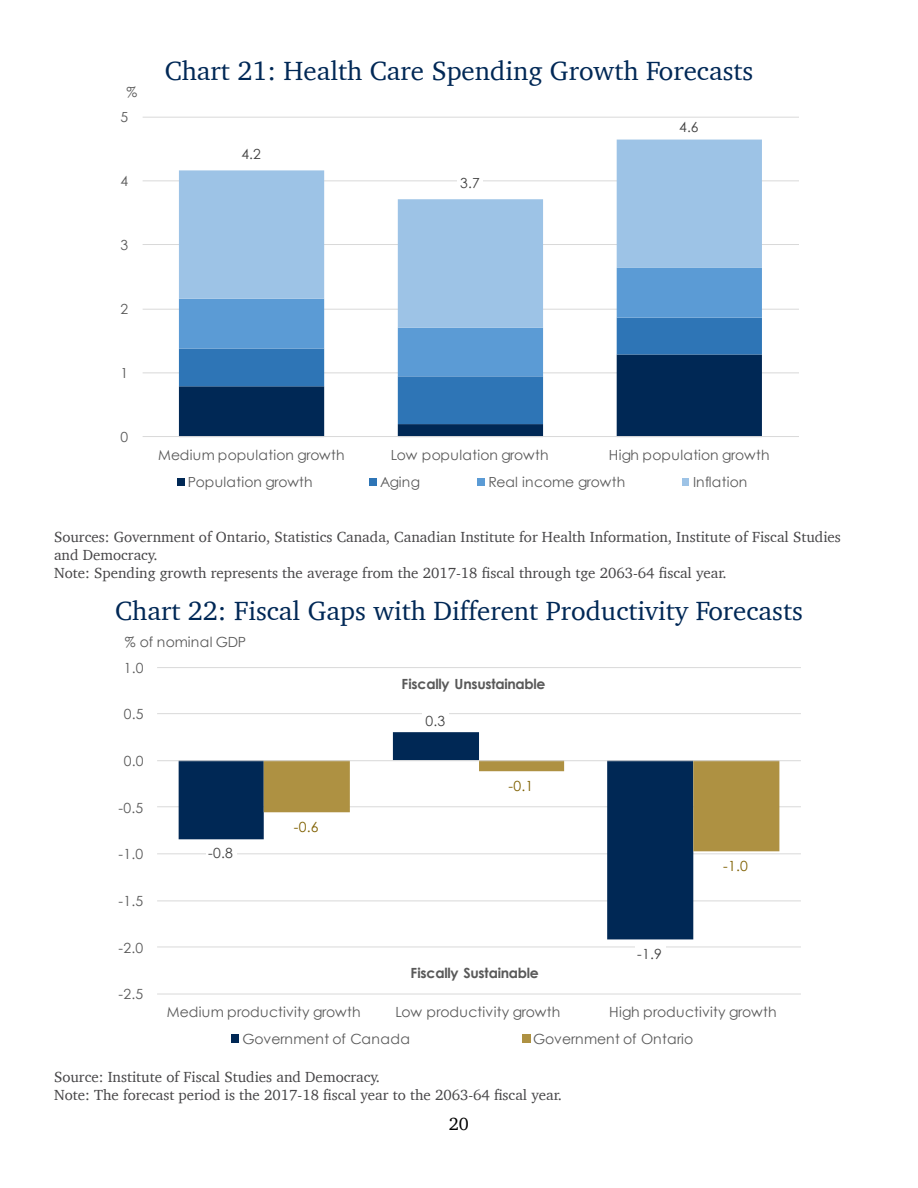
<style>
.page{position:relative;width:918px;height:1188px;background:#fff}
.page>*{position:absolute;margin:0;border:0;box-sizing:border-box;transform-origin:0 0}
.t1{font:27px "Charter";color:#002856}
.t2{font:18px "Charter";color:#000}
.t3{font:15px/18px "Charter";color:#464547}
.t4{font:13.95px "Century Gothic";letter-spacing:.015em;color:#595959}
.t5{font:13.95px "Century Gothic";letter-spacing:-.005em;color:#595959}
.t6{font:700 13.95px "Century Gothic";letter-spacing:-.015em;color:#595959}
.t7{font:13.95px "Century Gothic";color:#404040}
.t8{font:13.95px "Century Gothic";letter-spacing:-.01em;color:#595959}
.t9{font:13.95px "Century Gothic";color:#7f6000}
</style>
<div class="page">
<hr style="left:157px;top:994px;width:643px;height:1px;background:#d9d9d9">
<hr style="left:157px;top:946px;width:643px;height:1px;background:#d9d9d9">
<hr style="left:157px;top:900px;width:643px;height:1px;background:#d9d9d9">
<hr style="left:157px;top:853px;width:643px;height:1px;background:#d9d9d9">
<hr style="left:157px;top:806px;width:643px;height:1px;background:#d9d9d9">
<hr style="left:157px;top:713px;width:643px;height:1px;background:#d9d9d9">
<hr style="left:157px;top:667px;width:643px;height:1px;background:#d9d9d9">
<svg style="left:179px;top:732px;width:514px;height:207px"></svg>
<svg style="left:264px;top:761px;width:515px;height:90px"></svg>
<hr style="left:157px;top:760px;width:643px;height:1px;background:#d9d9d9">
<div style="left:207px;top:843px;width:30px;height:20px;background:#fff"></div>
<div style="left:423px;top:711px;width:26px;height:20px;background:#fff"></div>
<div style="left:635px;top:943px;width:30px;height:20px;background:#fff"></div>
<div style="left:292px;top:816px;width:30px;height:21px;background:#fff"></div>
<div style="left:507px;top:775px;width:30px;height:20px;background:#fff"></div>
<div style="left:232px;top:1035px;width:7px;height:8px;background:#002855"></div>
<div style="left:522px;top:1035px;width:8px;height:8px;background:#ae9142"></div>
<hr style="left:143px;top:372px;width:656px;height:1px;background:#d9d9d9">
<hr style="left:143px;top:309px;width:656px;height:1px;background:#d9d9d9">
<hr style="left:143px;top:244px;width:656px;height:1px;background:#d9d9d9">
<hr style="left:143px;top:180px;width:656px;height:1px;background:#d9d9d9">
<hr style="left:143px;top:117px;width:656px;height:1px;background:#d9d9d9">
<svg style="left:179px;top:424px;width:583px;height:12px;fill:#002855"></svg>
<svg style="left:179px;top:376px;width:583px;height:48px"></svg>
<svg style="left:179px;top:328px;width:583px;height:48px"></svg>
<svg style="left:179px;top:140px;width:583px;height:188px;fill:#9dc3e6"></svg>
<hr style="left:143px;top:436px;width:656px;height:1px;background:#d9d9d9">
<div style="left:458px;top:173px;width:25px;height:20px;background:#fff"></div>
<div style="left:177px;top:478px;width:8px;height:8px;background:#002855"></div>
<div style="left:369px;top:478px;width:8px;height:8px;background:#2e75b6"></div>
<div style="left:477px;top:478px;width:8px;height:8px;background:#5b9bd5"></div>
<div style="left:682px;top:478px;width:7px;height:8px;background:#9dc3e6"></div>
<p class="t4" style="left:126px;top:82px;width:12px">%</p>
<p class="t4" style="left:121px;top:107px;width:9px">5</p>
<p class="t4" style="left:121px;top:171px;width:9px">4</p>
<p class="t4" style="left:121px;top:235px;width:9px">3</p>
<p class="t4" style="left:121px;top:299px;width:9px">2</p>
<p class="t4" style="left:121px;top:363px;width:9px">1</p>
<p class="t4" style="left:121px;top:427px;width:9px">0</p>
<h1 class="t1" style="left:165px;top:48px;width:590px">Chart 21: Health Care Spending Growth Forecasts</h1>
<p class="t7" style="left:241px;top:144px;width:21px">4.2</p>
<p class="t7" style="left:460px;top:174px;width:21px">3.7</p>
<p class="t7" style="left:679px;top:117px;width:21px">4.6</p>
<p class="t4" style="left:158px;top:445px;width:188px">Medium population growth</p>
<p class="t4" style="left:391px;top:445px;width:159px">Low population growth</p>
<p class="t4" style="left:609px;top:445px;width:162px">High population growth</p>
<p class="t4" style="left:188px;top:473px;width:126px">Population growth</p>
<p class="t4" style="left:380px;top:473px;width:42px">Aging</p>
<p class="t5" style="left:488px;top:473px;width:138px">Real income growth</p>
<p class="t4" style="left:693px;top:473px;width:56px">Inflation</p>
<p class="t3" style="left:54px;top:527px;width:788px">Sources: Government of Ontario, Statistics Canada, Canadian Institute for Health Information, Institute of Fiscal Studies and Democracy.<br>Note: Spending growth represents the average from the 2017-18 fiscal through tge 2063-64 fiscal year.</p>
<h1 class="t1" style="left:115px;top:588px;width:689px">Chart 22: Fiscal Gaps with Different Productivity Forecasts</h1>
<p class="t8" style="left:125px;top:632px;width:123px">% of nominal GDP</p>
<p class="t4" style="left:124px;top:658px;width:21px">1.0</p>
<p class="t4" style="left:124px;top:704px;width:21px">0.5</p>
<p class="t4" style="left:124px;top:751px;width:21px">0.0</p>
<p class="t4" style="left:118px;top:798px;width:26px">-0.5</p>
<p class="t4" style="left:118px;top:844px;width:26px">-1.0</p>
<p class="t4" style="left:118px;top:891px;width:26px">-1.5</p>
<p class="t4" style="left:118px;top:938px;width:26px">-2.0</p>
<p class="t4" style="left:118px;top:985px;width:26px">-2.5</p>
<p class="t6" style="left:401px;top:673px;width:146px">Fiscally Unsustainable</p>
<p class="t7" style="left:208px;top:844px;width:26px">-0.8</p>
<p class="t9" style="left:294px;top:817px;width:26px">-0.6</p>
<p class="t7" style="left:426px;top:712px;width:21px">0.3</p>
<p class="t9" style="left:508px;top:776px;width:26px">-0.1</p>
<p class="t6" style="left:411px;top:962px;width:130px">Fiscally Sustainable</p>
<p class="t7" style="left:637px;top:944px;width:26px">-1.9</p>
<p class="t9" style="left:723px;top:856px;width:26px">-1.0</p>
<p class="t4" style="left:167px;top:1003px;width:195px">Medium productivity growth</p>
<p class="t4" style="left:396px;top:1003px;width:166px">Low productivity growth</p>
<p class="t4" style="left:609px;top:1003px;width:169px">High productivity growth</p>
<p class="t5" style="left:242px;top:1029px;width:169px">Government of Canada</p>
<p class="t5" style="left:533px;top:1029px;width:162px">Government of Ontario</p>
<p class="t3" style="left:54px;top:1067px;width:509px">Source: Institute of Fiscal Studies and Democracy.<br>Note: The forecast period is the 2017-18 fiscal year to the 2063-64 fiscal year.</p>
<p class="t2" style="left:449px;top:1108px;width:22px">20</p>
</div>
